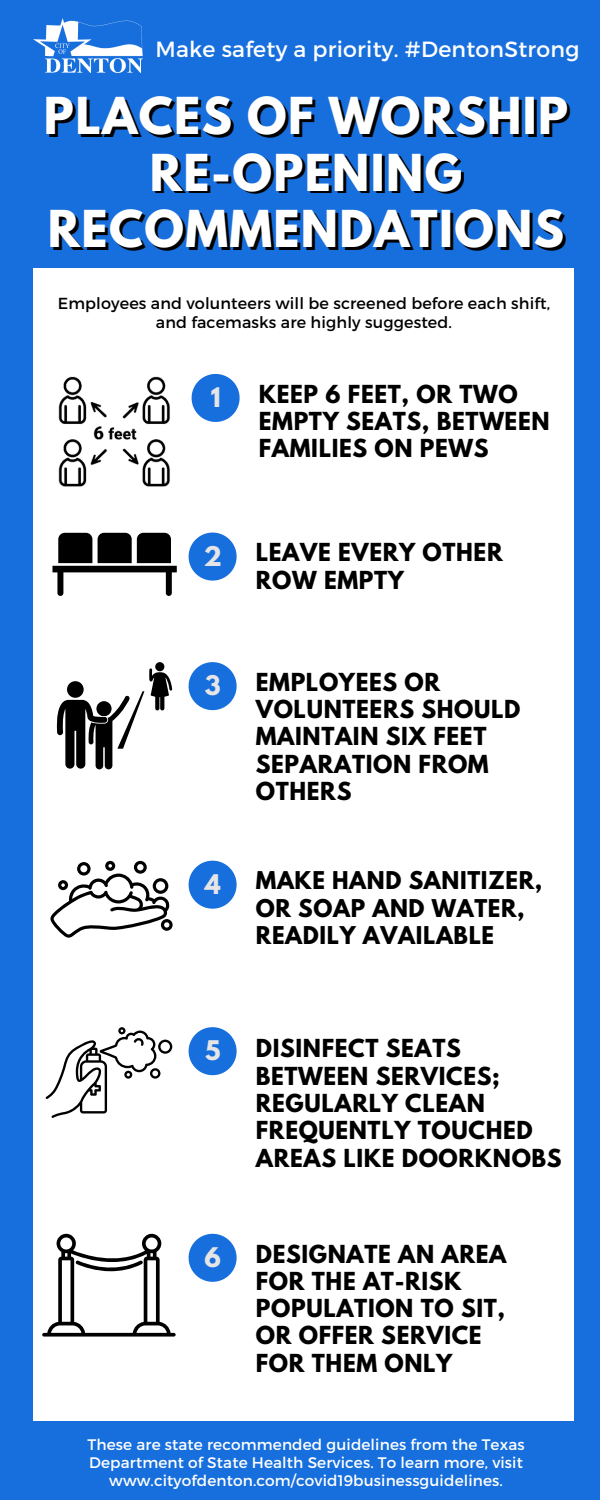
<style>
.page{position:relative;width:600px;height:1500px;background:#176fdd}
.page>*{position:absolute;margin:0;border:0;box-sizing:border-box;transform-origin:0 0}
.t1{font:700 45.1px/56.5px "League Spartan";letter-spacing:.03em;color:#fff;text-align:center}
.t2{font:700 24px "League Spartan";color:#e5e5e6}
.t3{font:700 22px/27.3px "League Spartan";letter-spacing:.03em;color:#000}
.t4{font:22px "Montserrat";letter-spacing:.01em;color:#fff}
.t5{font:700 21.7px/27.3px "League Spartan";letter-spacing:.03em;color:#000}
.t6{font:16px/18.9px "Montserrat";letter-spacing:.01em;color:#000;text-align:center}
.t7{font:15.3px/18px "Montserrat";letter-spacing:.01em;color:#fff;text-align:center}
</style>
<div class="page">
<div style="left:33px;top:268px;width:541px;height:1152px;background:#fff"></div>
<svg style="left:195px;top:374px;width:45px;height:48px"></svg>
<svg style="left:189px;top:533px;width:48px;height:48px"></svg>
<svg style="left:189px;top:1027px;width:48px;height:48px"></svg>
<svg style="left:189px;top:861px;width:48px;height:48px"></svg>
<svg style="left:189px;top:1234px;width:48px;height:48px"></svg>
<svg style="left:189px;top:662px;width:48px;height:48px"></svg>
<img style="left:34px;top:19px;width:109px;height:53px">
<svg style="left:46px;top:1027px;width:126px;height:91px"></svg>
<svg style="left:50px;top:861px;width:123px;height:77px"></svg>
<svg style="left:57px;top:662px;width:115px;height:107px"></svg>
<img style="left:58px;top:376px;width:137px;height:111px">
<svg style="left:42px;top:1234px;width:134px;height:103px"></svg>
<svg style="left:52px;top:533px;width:125px;height:63px"></svg>
<p class="t4" style="left:156px;top:35px;width:425px">Make safety a priority. #DentonStrong</p>
<h1 class="t1" style="left:44px;top:94px;width:526px">PLACES OF WORSHIP<br>RE-OPENING<br>RECOMMENDATIONS</h1>
<p class="t6" style="left:58px;top:293px;width:494px">Employees and volunteers will be screened before each shift, and facemasks are highly suggested.</p>
<p class="t2" style="left:211px;top:385px;width:11px">1</p>
<p class="t3" style="left:259px;top:383px;width:292px">KEEP 6 FEET, OR TWO<br>EMPTY SEATS, BETWEEN<br>FAMILIES ON PEWS</p>
<p class="t2" style="left:204px;top:544px;width:20px">2</p>
<p class="t3" style="left:256px;top:542px;width:248px">LEAVE EVERY OTHER<br>ROW EMPTY</p>
<p class="t2" style="left:205px;top:674px;width:17px">3</p>
<p class="t3" style="left:256px;top:671px;width:266px">EMPLOYEES OR<br>VOLUNTEERS SHOULD<br>MAINTAIN SIX FEET<br>SEPARATION FROM<br>OTHERS</p>
<p class="t2" style="left:205px;top:872px;width:17px">4</p>
<p class="t5" style="left:256px;top:870px;width:288px">MAKE HAND SANITIZER,<br>OR SOAP AND WATER,<br>READILY AVAILABLE</p>
<p class="t2" style="left:205px;top:1039px;width:17px">5</p>
<p class="t2" style="left:204px;top:1245px;width:18px">6</p>
<p class="t3" style="left:256px;top:1038px;width:307px">DISINFECT SEATS<br>BETWEEN SERVICES;<br>REGULARLY CLEAN<br>FREQUENTLY TOUCHED<br>AREAS LIKE DOORKNOBS</p>
<p class="t3" style="left:256px;top:1243px;width:252px">DESIGNATE AN AREA<br>FOR THE AT-RISK<br>POPULATION TO SIT,<br>OR OFFER SERVICE<br>FOR THEM ONLY</p>
<p class="t7" style="left:88px;top:1434px;width:439px">These are state recommended guidelines from the Texas<br>Department of State Health Services. To learn more, visit www.cityofdenton.com/covid19businessguidelines.</p>
</div>
